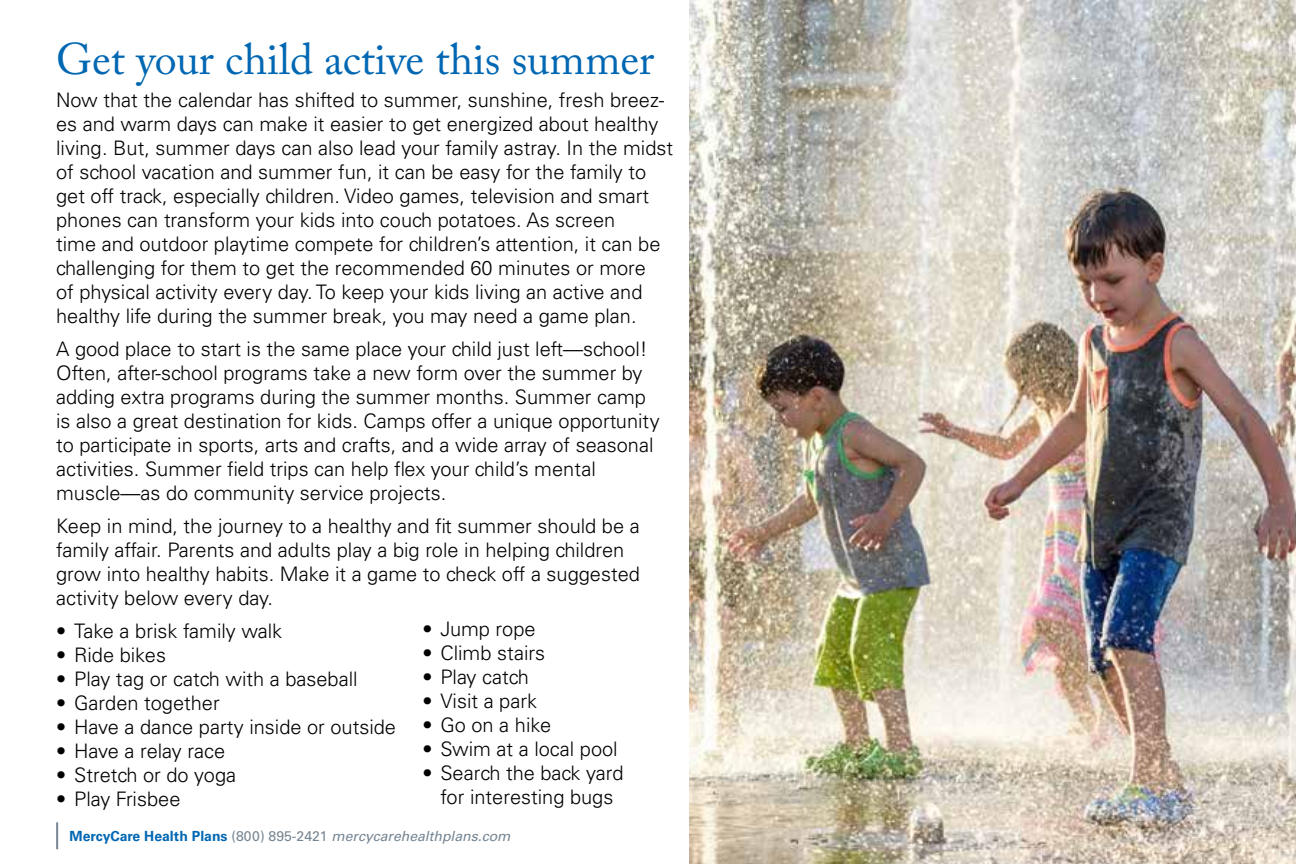
<style>
.page{position:relative;width:1296px;height:864px;background:#fff}
.page>*{position:absolute;margin:0;border:0;box-sizing:border-box;transform-origin:0 0}
.t1{font:44px "Adobe Caslon Pro";color:#0067b3}
.t2{font:300 20px/24px "Univers LT Std";color:#000}
.t3{font:italic 14px "Univers LT Std";color:#758592}
.s1{font-weight:700;font-style:normal;color:#0067b3}
.s2{font-style:normal}
</style>
<div class="page">
<hr style="left:56px;top:822px;width:2px;height:27px;background:#758592">
<img style="left:690px;top:0;width:606px;height:864px">
<h1 class="t1" style="left:56px;top:33px;width:600px">Get your child active this summer</h1>
<p class="t2" style="left:56px;top:88px;width:619px">Now that the calendar has shifted to summer, sunshine, fresh breez&shy;es and warm days can make it easier to get energized about healthy living. But, summer days can also lead your family astray. In the midst of school vacation and summer fun, it can be easy for the family to get off track, especially children. Video games, television and smart phones can transform your kids into couch potatoes. As screen<br>time and outdoor playtime compete for children’s attention, it can be challenging for them to get the recommended 60 minutes or more<br>of physical activity every day. To keep your kids living an active and healthy life during the summer break, you may need a game plan.</p>
<p class="t2" style="left:56px;top:337px;width:605px">A good place to start is the same place your child just left—school!<br>Often, after-school programs take a new form over the summer by adding extra programs during the summer months. Summer camp is also a great destination for kids. Camps offer a unique opportunity to participate in sports, arts and crafts, and a wide array of seasonal activities. Summer field trips can help flex your child’s mental muscle—as do community service projects.</p>
<p class="t2" style="left:56px;top:514px;width:585px">Keep in mind, the journey to a healthy and fit summer should be a family affair. Parents and adults play a big role in helping children grow into healthy habits. Make it a game to check off a suggested activity below every day.</p>
<p class="t2" style="left:56px;top:619px;width:228px">• Take a brisk family walk</p>
<p class="t2" style="left:56px;top:643px;width:111px">• Ride bikes</p>
<p class="t2" style="left:56px;top:667px;width:303px">• Play tag or catch with a baseball</p>
<p class="t2" style="left:56px;top:691px;width:165px">• Garden together</p>
<p class="t2" style="left:56px;top:715px;width:341px">• Have a dance party inside or outside</p>
<p class="t2" style="left:56px;top:739px;width:171px">• Have a relay race</p>
<p class="t2" style="left:56px;top:763px;width:181px">• Stretch or do yoga</p>
<p class="t2" style="left:56px;top:787px;width:126px">• Play Frisbee</p>
<p class="t2" style="left:422px;top:617px;width:115px">• Jump rope</p>
<p class="t2" style="left:422px;top:641px;width:124px">• Climb stairs</p>
<p class="t2" style="left:422px;top:665px;width:108px">• Play catch</p>
<p class="t2" style="left:422px;top:689px;width:116px">• Visit a park</p>
<p class="t2" style="left:422px;top:713px;width:130px">• Go on a hike</p>
<p class="t2" style="left:422px;top:737px;width:197px">• Swim at a local pool</p>
<p class="t2" style="left:422px;top:761px;width:203px;text-align:center">• Search the back yard for interesting bugs</p>
<p class="t3" style="left:70px;top:827px;width:442px"><span class="s1">MercyCare Health Plans</span> <span class="s2">(800) 895-2421</span> mercycarehealthplans.com</p>
</div>
